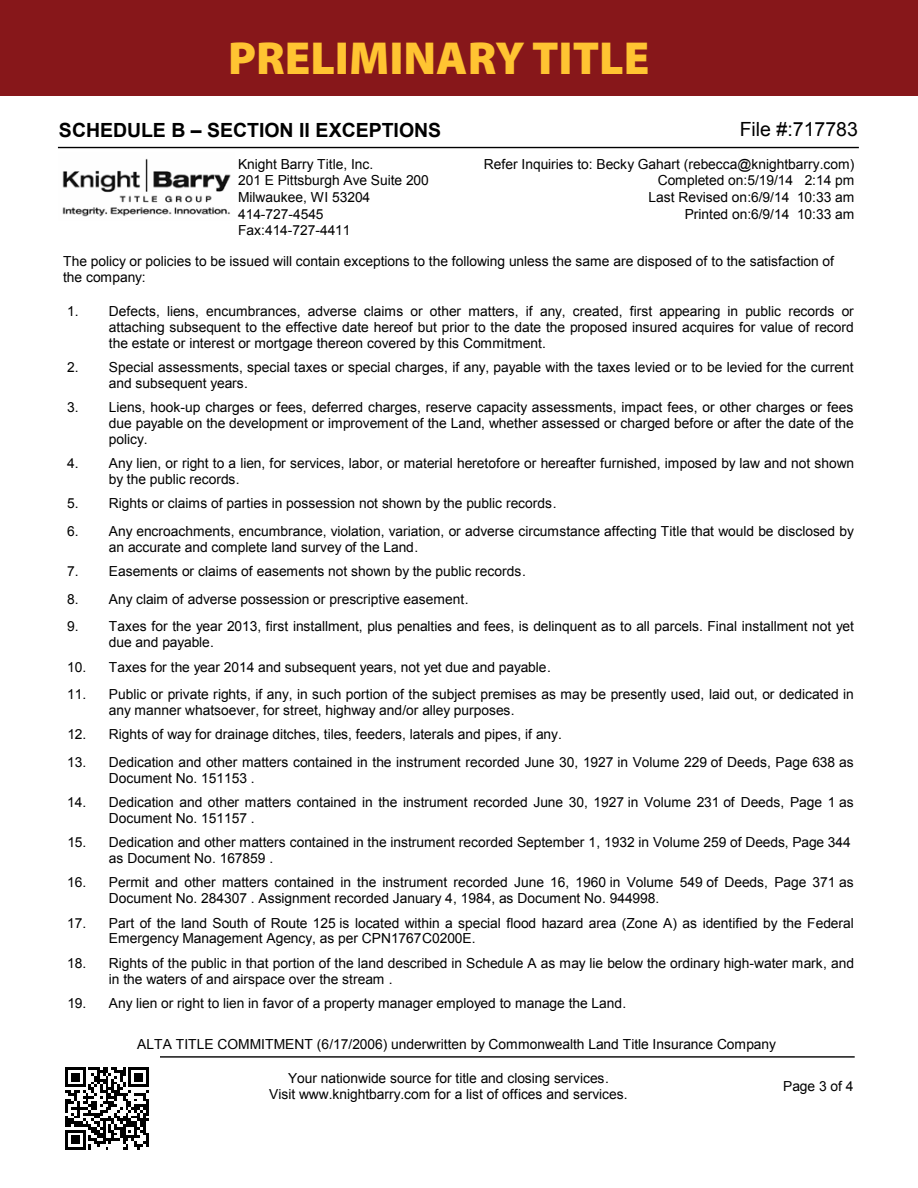
<style>
.page{position:relative;width:918px;height:1188px;background:#fff}
.page>*{position:absolute;margin:0;border:0;box-sizing:border-box;transform-origin:0 0}
.t1{font:900 46.5px "Myriad Pro";color:#ffc432}
.t2{font:700 19.5px "Arial";letter-spacing:-.005em;color:#000}
.t3{font:19.5px "Arial";color:#000}
.t4{font:13.8px/15.9px "Arial";letter-spacing:-.005em;color:#000}
</style>
<div class="page">
<div style="left:0;top:0;width:918px;height:96px;background:#87171a"></div>
<hr style="left:58px;top:147px;width:801px;height:1px;background:#000">
<hr style="left:58px;top:1056px;width:797px;height:2px;background:#000">
<img style="left:62px;top:158px;width:169px;height:59px">
<img style="left:58px;top:1057px;width:101px;height:93px">
<h1 class="t1" style="left:228px;top:27px;width:423px">PRELIMINARY TITLE</h1>
<h2 class="t2" style="left:59px;top:117px;width:384px">SCHEDULE B – SECTION II EXCEPTIONS</h2>
<h2 class="t3" style="left:740px;top:117px;width:120px">File #:717783</h2>
<p class="t4" style="left:238px;top:156px;width:192px;line-height:16.6px">Knight Barry Title, Inc.<br>201 E Pittsburgh Ave Suite 200<br>Milwaukee, WI 53204<br>414-727-4545<br>Fax:414-727-4411</p>
<p class="t4" style="left:484px;top:156px;width:372px;line-height:16.6px;text-align:right">Refer Inquiries to: Becky Gahart (rebecca@knightbarry.com)<br>Completed on:5/19/14 2:14 pm</p>
<p class="t4" style="left:649px;top:189px;width:207px">Last Revised on:6/9/14 10:33 am</p>
<p class="t4" style="left:685px;top:206px;width:171px">Printed on:6/9/14 10:33 am</p>
<p class="t4" style="left:63px;top:253px;width:772px">The policy or policies to be issued will contain exceptions to the following unless the same are disposed of to the satisfaction of the company:</p>
<p class="t4" style="left:67px;top:303px;width:13px">1.</p>
<p class="t4" style="left:109px;top:303px;width:746px;text-align:justify">Defects, liens, encumbrances, adverse claims or other matters, if any, created, first appearing in public records or attaching subsequent to the effective date hereof but prior to the date the proposed insured acquires for value of record the estate or interest or mortgage thereon covered by this Commitment.</p>
<p class="t4" style="left:67px;top:359px;width:13px">2.</p>
<p class="t4" style="left:109px;top:359px;width:746px">Special assessments, special taxes or special charges, if any, payable with the taxes levied or to be levied for the current and subsequent years.</p>
<p class="t4" style="left:67px;top:399px;width:13px">3.</p>
<p class="t4" style="left:109px;top:399px;width:746px;text-align:justify">Liens, hook-up charges or fees, deferred charges, reserve capacity assessments, impact fees, or other charges or fees due payable on the development or improvement of the Land, whether assessed or charged before or after the date of the policy.</p>
<p class="t4" style="left:109px;top:455px;width:747px">Any lien, or right to a lien, for services, labor, or material heretofore or hereafter furnished, imposed by law and not shown by the public records.</p>
<p class="t4" style="left:67px;top:455px;width:13px">4.</p>
<p class="t4" style="left:109px;top:489px;width:747px;line-height:27.9px;text-indent:-42px">5. Rights or claims of parties in possession not shown by the public records.<br>Any encroachments, encumbrance, violation, variation, or adverse circumstance affecting Title that would be disclosed by</p>
<p class="t4" style="left:109px;top:539px;width:311px">an accurate and complete land survey of the Land.</p>
<p class="t4" style="left:67px;top:523px;width:13px">6.</p>
<p class="t4" style="left:67px;top:563px;width:460px">7. Easements or claims of easements not shown by the public records.</p>
<p class="t4" style="left:109px;top:585px;width:747px;line-height:27.9px;text-indent:-42px">8. Any claim of adverse possession or prescriptive easement.<br>Taxes for the year 2013, first installment, plus penalties and fees, is delinquent as to all parcels. Final installment not yet</p>
<p class="t4" style="left:109px;top:635px;width:107px">due and payable.</p>
<p class="t4" style="left:67px;top:619px;width:13px">9.</p>
<p class="t4" style="left:109px;top:653px;width:747px;line-height:27.9px;text-indent:-42px">10. Taxes for the year 2014 and subsequent years, not yet due and payable.<br>Public or private rights, if any, in such portion of the subject premises as may be presently used, laid out, or dedicated in</p>
<p class="t4" style="left:109px;top:703px;width:407px">any manner whatsoever, for street, highway and/or alley purposes.</p>
<p class="t4" style="left:67px;top:687px;width:21px">11.</p>
<p class="t4" style="left:109px;top:721px;width:746px;line-height:27.9px;text-indent:-42px">12. Rights of way for drainage ditches, tiles, feeders, laterals and pipes, if any.<br>Dedication and other matters contained in the instrument recorded June 30, 1927 in Volume 229 of Deeds, Page 638 as</p>
<p class="t4" style="left:109px;top:770px;width:147px">Document No. 151153 .</p>
<p class="t4" style="left:67px;top:755px;width:21px">13.</p>
<p class="t4" style="left:67px;top:795px;width:21px">14.</p>
<p class="t4" style="left:109px;top:795px;width:746px">Dedication and other matters contained in the instrument recorded June 30, 1927 in Volume 231 of Deeds, Page 1 as<br>Document No. 151157 .</p>
<p class="t4" style="left:67px;top:835px;width:21px">15.</p>
<p class="t4" style="left:109px;top:835px;width:743px">Dedication and other matters contained in the instrument recorded September 1, 1932 in Volume 259 of Deeds, Page 344 as Document No. 167859 .</p>
<p class="t4" style="left:67px;top:875px;width:21px">16.</p>
<p class="t4" style="left:109px;top:875px;width:746px">Permit and other matters contained in the instrument recorded June 16, 1960 in Volume 549 of Deeds, Page 371 as<br>Document No. 284307 . Assignment recorded January 4, 1984, as Document No. 944998.</p>
<p class="t4" style="left:67px;top:915px;width:21px">17.</p>
<p class="t4" style="left:109px;top:915px;width:746px">Part of the land South of Route 125 is located within a special flood hazard area (Zone A) as identified by the Federal<br>Emergency Management Agency, as per CPN1767C0200E.</p>
<p class="t4" style="left:109px;top:955px;width:747px">Rights of the public in that portion of the land described in Schedule A as may lie below the ordinary high-water mark, and in the waters of and airspace over the stream .</p>
<p class="t4" style="left:67px;top:955px;width:21px">18.</p>
<p class="t4" style="left:67px;top:995px;width:561px">19. Any lien or right to lien in favor of a property manager employed to manage the Land.</p>
<p class="t4" style="left:137px;top:1037px;width:640px">ALTA TITLE COMMITMENT (6/17/2006) underwritten by Commonwealth Land Title Insurance Company</p>
<p class="t4" style="left:269px;top:1070px;width:360px;text-align:center">Your nationwide source for title and closing services.<br>Visit www.knightbarry.com for a list of offices and services.</p>
<p class="t4" style="left:783px;top:1079px;width:72px">Page 3 of 4</p>
</div>
